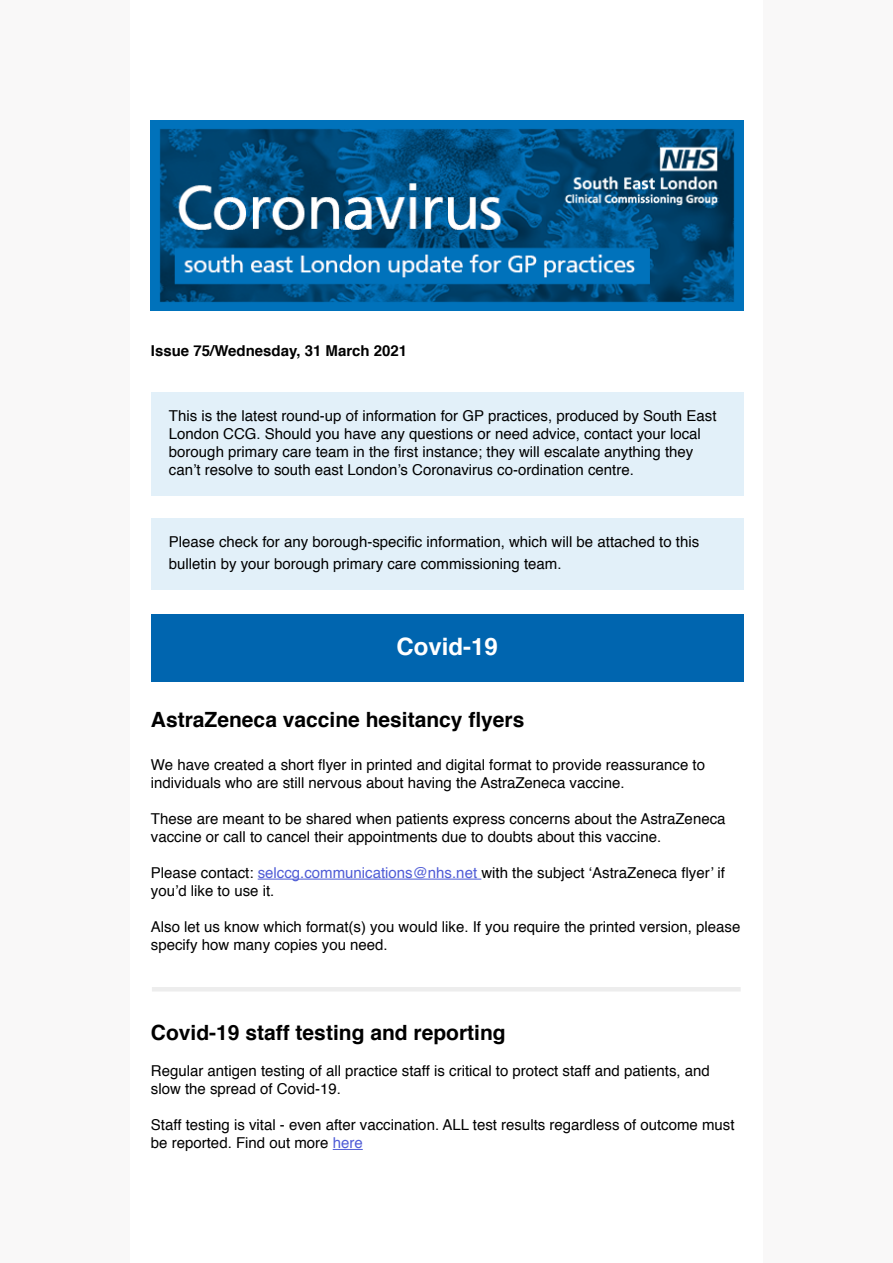
<style>
.page{position:relative;width:893px;height:1263px;background:#fff}
.page>*{position:absolute;margin:0;border:0;box-sizing:border-box;transform-origin:0 0}
.t1{font:700 24px "Helvetica";color:#fff}
.t2{font:700 21px "Helvetica";color:#000}
.t3{font:15px/18px "Helvetica";color:#000}
.t4{font:700 15px "Helvetica";color:#000}
.s1{color:#4f5cd6}
</style>
<div class="page">
<img style="left:151px;top:120px;width:592px;height:190px">
<div style="left:0;top:0;width:129px;height:1263px;background:#f9f8f8"></div>
<div style="left:764px;top:0;width:129px;height:1263px;background:#f9f8f8"></div>
<div style="left:151px;top:392px;width:592px;height:103px;background:#e2f0f9"></div>
<div style="left:151px;top:518px;width:592px;height:72px;background:#e2f0f9"></div>
<div style="left:151px;top:615px;width:592px;height:67px;background:#0065af"></div>
<hr style="left:152px;top:987px;width:589px;height:4px;background:#ededed">
<hr style="left:258px;top:879px;width:223px;height:1px;background:#4f5cd6">
<hr style="left:333px;top:1149px;width:30px;height:1px;background:#4f5cd6">
<p class="t4" style="left:151px;top:339px;width:258px">Issue 75/Wednesday, 31 March 2021</p>
<p class="t3" style="left:169px;top:407px;width:549px">This is the latest round-up of information for GP practices, produced by South East London CCG. Should you have any questions or need advice, contact your local borough primary care team in the first instance; they will escalate anything they can’t resolve to south east London’s Coronavirus co-ordination centre.</p>
<p class="t3" style="left:169px;top:532px;width:532px;line-height:21.6px">Please check for any borough-specific information, which will be attached to this bulletin by your borough primary care commissioning team.</p>
<h1 class="t1" style="left:397px;top:627px;width:103px">Covid-19</h1>
<h2 class="t2" style="left:151px;top:702px;width:375px">AstraZeneca vaccine hesitancy flyers</h2>
<p class="t3" style="left:151px;top:756px;width:556px">We have created a short flyer in printed and digital format to provide reassurance to individuals who are still nervous about having the AstraZeneca vaccine.</p>
<p class="t3" style="left:151px;top:810px;width:576px">These are meant to be shared when patients express concerns about the AstraZeneca vaccine or call to cancel their appointments due to doubts about this vaccine.</p>
<p class="t3" style="left:151px;top:864px;width:575px">Please contact: <span class="s1">selccg.communications@nhs.net</span> with the subject ‘AstraZeneca flyer’ if you’d like to use it.</p>
<p class="t3" style="left:151px;top:918px;width:591px">Also let us know which format(s) you would like. If you require the printed version, please specify how many copies you need.</p>
<h2 class="t2" style="left:151px;top:1016px;width:356px">Covid-19 staff testing and reporting</h2>
<p class="t3" style="left:151px;top:1062px;width:560px">Regular antigen testing of all practice staff is critical to protect staff and patients, and slow the spread of Covid-19.</p>
<p class="t3" style="left:151px;top:1116px;width:585px">Staff testing is vital - even after vaccination. ALL test results regardless of outcome must be reported. Find out more <span class="s1">here</span></p>
</div>
